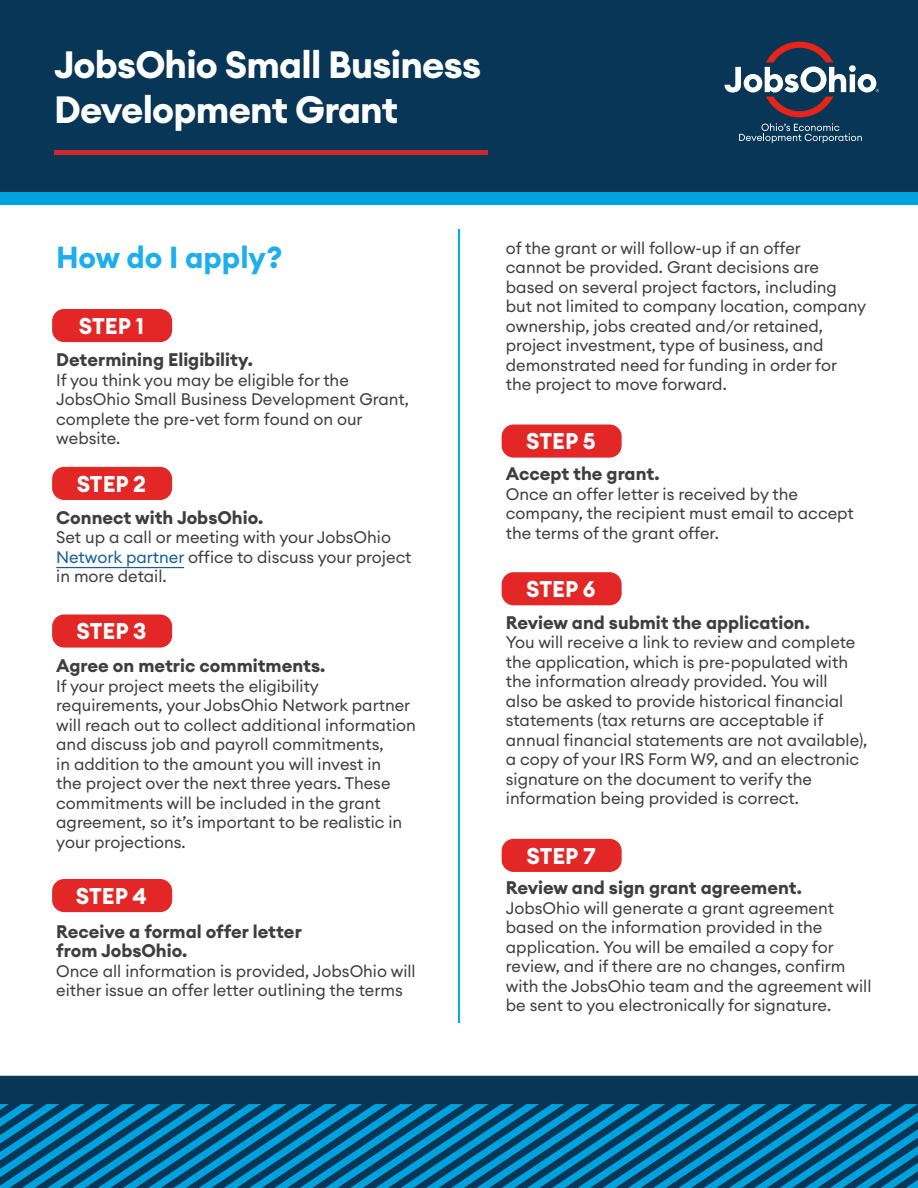
<style>
.page{position:relative;width:918px;height:1188px;background:#fff}
.page>*{position:absolute;margin:0;border:0;box-sizing:border-box;transform-origin:0 0}
.t1{font:700 37.5px "Euclid Circular A";letter-spacing:-.02em;color:#fff}
.Body_copy{font:700 30px "Euclid Circular A";color:#1dafed}
._1st_level_bullet{font:700 22.5px "Euclid Circular A";color:#fff}
._1st_level_bullet-2{font:700 18px/19.5px "Euclid Circular A";color:#3e3e3f}
._1st_level_bullet-3{font:16.5px/19.5px "Euclid Circular A";color:#3e3e3f}
.s1{color:#175d9e}
</style>
<div class="page">
<hr style="left:56px;top:567px;width:128px;height:1px;background:#175d9e">
<div style="left:52px;top:309px;width:120px;height:33px;background:#e32626;border-radius:12px"></div>
<div style="left:52px;top:467px;width:120px;height:33px;background:#e32626;border-radius:12px"></div>
<div style="left:52px;top:614px;width:120px;height:34px;background:#e32626;border-radius:12px"></div>
<div style="left:52px;top:879px;width:120px;height:33px;background:#e32626;border-radius:12px"></div>
<div style="left:502px;top:424px;width:120px;height:34px;background:#e32626;border-radius:12px"></div>
<div style="left:502px;top:572px;width:120px;height:33px;background:#e32626;border-radius:12px"></div>
<div style="left:502px;top:839px;width:120px;height:33px;background:#e32626;border-radius:12px"></div>
<svg style="left:0;top:1076px;width:918px;height:112px"></svg>
<div style="left:0;top:0;width:918px;height:192px;background:#073657"></div>
<svg style="left:725px;top:42px;width:154px;height:75px"></svg>
<svg style="left:739px;top:123px;width:123px;height:20px"></svg>
<div style="left:0;top:192px;width:918px;height:13px;background:#00a2dd"></div>
<hr style="left:458px;top:230px;width:2px;height:793px;background:#00aeef">
<hr style="left:54px;top:150px;width:433px;height:4px;background:#d02630">
<p class="t1" style="left:54px;top:40px;width:429px">JobsOhio Small Business</p>
<p class="t1" style="left:54px;top:85px;width:346px">Development Grant</p>
<p class="Body_copy" style="left:56px;top:238px;width:228px">How do I apply?</p>
<p class="_1st_level_bullet" style="left:79px;top:311px;width:67px">STEP 1</p>
<p class="_1st_level_bullet-2" style="left:56px;top:351px;width:198px">Determining Eligibility.</p>
<p class="_1st_level_bullet-3" style="left:56px;top:370px;width:354px">If you think you may be eligible for the<br>JobsOhio Small Business Development Grant, complete the pre-vet form found on our website.</p>
<p class="_1st_level_bullet" style="left:77px;top:469px;width:71px">STEP 2</p>
<p class="_1st_level_bullet-2" style="left:56px;top:508px;width:209px">Connect with JobsOhio.</p>
<p class="_1st_level_bullet-3" style="left:56px;top:528px;width:357px">Set up a call or meeting with your JobsOhio<br><span class="s1">Network partner</span> office to discuss your project in more detail.</p>
<p class="_1st_level_bullet" style="left:77px;top:617px;width:71px">STEP 3</p>
<p class="_1st_level_bullet-2" style="left:56px;top:657px;width:271px">Agree on metric commitments.</p>
<p class="_1st_level_bullet-3" style="left:56px;top:676px;width:361px">If your project meets the eligibility requirements, your JobsOhio Network partner will reach out to collect additional information and discuss job and payroll commitments,<br>in addition to the amount you will invest in<br>the project over the next three years. These commitments will be included in the grant agreement, so it’s important to be realistic in your projections.</p>
<p class="_1st_level_bullet" style="left:76px;top:881px;width:73px">STEP 4</p>
<p class="_1st_level_bullet-2" style="left:56px;top:922px;width:247px">Receive a formal offer letter from JobsOhio.</p>
<p class="_1st_level_bullet-3" style="left:56px;top:961px;width:361px">Once all information is provided, JobsOhio will either issue an offer letter outlining the terms</p>
<p class="_1st_level_bullet-3" style="left:506px;top:238px;width:362px">of the grant or will follow-up if an offer<br>cannot be provided. Grant decisions are based on several project factors, including but not limited to company location, company ownership, jobs created and/or retained, project investment, type of business, and demonstrated need for funding in order for the project to move forward.</p>
<p class="_1st_level_bullet" style="left:526px;top:427px;width:71px">STEP 5</p>
<p class="_1st_level_bullet-2" style="left:506px;top:465px;width:155px">Accept the grant.</p>
<p class="_1st_level_bullet-3" style="left:506px;top:484px;width:349px">Once an offer letter is received by the company, the recipient must email to accept the terms of the grant offer.</p>
<p class="_1st_level_bullet" style="left:526px;top:575px;width:71px">STEP 6</p>
<p class="_1st_level_bullet-2" style="left:506px;top:613px;width:306px">Review and submit the application.</p>
<p class="_1st_level_bullet-3" style="left:506px;top:633px;width:363px">You will receive a link to review and complete the application, which is pre-populated with the information already provided. You will<br>also be asked to provide historical financial statements (tax returns are acceptable if annual financial statements are not available), a copy of your IRS Form W9, and an electronic signature on the document to verify the information being provided is correct.</p>
<p class="_1st_level_bullet" style="left:526px;top:841px;width:71px">STEP 7</p>
<p class="_1st_level_bullet-2" style="left:506px;top:879px;width:297px">Review and sign grant agreement.</p>
<p class="_1st_level_bullet-3" style="left:506px;top:898px;width:367px">JobsOhio will generate a grant agreement based on the information provided in the application. You will be emailed a copy for review, and if there are no changes, confirm with the JobsOhio team and the agreement will be sent to you electronically for signature.</p>
</div>
